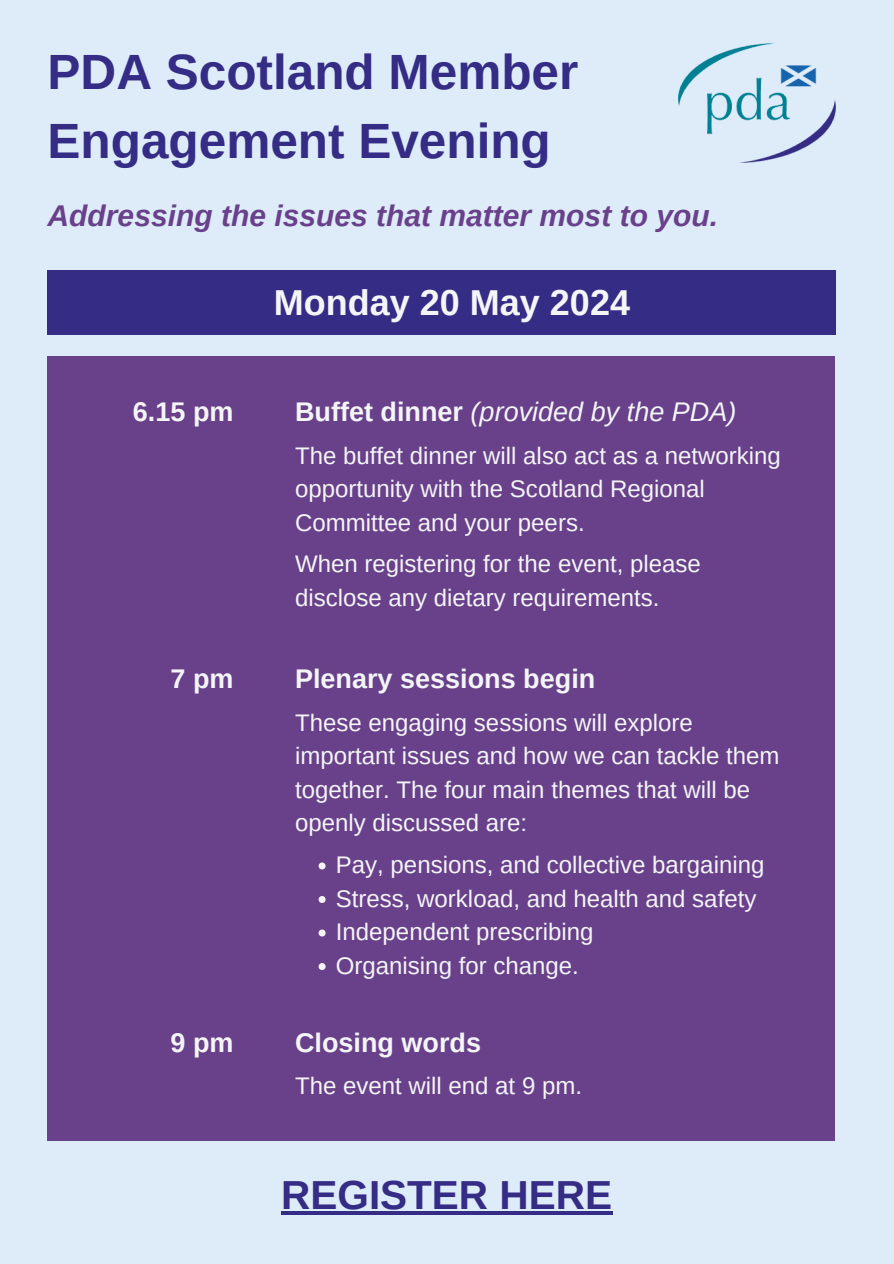
<style>
.page{position:relative;width:894px;height:1264px;background:#fff}
.page>*{position:absolute;margin:0;border:0;box-sizing:border-box;transform-origin:0 0}
.t1{font:700 49.5px/68.7px "Arimo";color:#352c85}
.t2{font:700 40.5px "Arimo";color:#352c85}
.t3{font:700 36px "Arimo";color:#f4f5f7}
.t4{font:italic 700 30px "Arimo";color:#69418b}
.t5{font:700 27px "Arimo";color:#f4f5f7}
.t6{font:italic 27px "Arimo";color:#f4f5f7}
.t7{font:24px/33.5px "Arimo";color:#f4f5f7}
.s1{font-weight:700;font-style:normal}
</style>
<div class="page">
<div style="left:0;top:0;width:893px;height:1263px;background:#deecfa"></div>
<img style="left:678px;top:44px;width:157px;height:119px">
<div style="left:48px;top:356px;width:786px;height:784px;background:#69418b"></div>
<div style="left:48px;top:270px;width:787px;height:64px;background:#352c85"></div>
<svg style="left:318px;top:862px;width:7px;height:7px"></svg>
<svg style="left:318px;top:896px;width:7px;height:7px"></svg>
<svg style="left:318px;top:929px;width:7px;height:7px"></svg>
<svg style="left:318px;top:963px;width:7px;height:7px"></svg>
<hr style="left:281px;top:1211px;width:331px;height:3px;background:#352c85">
<p class="t1" style="left:48px;top:38px;width:532px">PDA Scotland Member<br>Engagement Evening</p>
<p class="t4" style="left:48px;top:199px;width:671px">Addressing the issues that matter most to you.</p>
<p class="t3" style="left:274px;top:282px;width:357px">Monday 20 May 2024</p>
<p class="t5" style="left:133px;top:396px;width:102px">6.15 pm</p>
<h4 class="t6" style="left:295px;top:397px;width:442px"><span class="s1">Buffet dinner</span> (provided by the PDA)</h4>
<h3 class="t7" style="left:295px;top:438px;width:487px">The buffet dinner will also act as a networking opportunity with the Scotland Regional<br>Committee and your peers.</h3>
<h4 class="t7" style="left:295px;top:547px;width:407px">When registering for the event, please disclose any dietary requirements.</h4>
<p class="t5" style="left:170px;top:663px;width:64px">7 pm</p>
<p class="t5" style="left:295px;top:664px;width:302px">Plenary sessions begin</p>
<p class="t7" style="left:295px;top:706px;width:486px">These engaging sessions will explore important issues and how we can tackle them together. The four main themes that will be openly discussed are:</p>
<p class="t7" style="left:336px;top:848px;width:430px">Pay, pensions, and collective bargaining</p>
<h4 class="t7" style="left:336px;top:881px;width:422px">Stress, workload, and health and safety</h4>
<p class="t7" style="left:336px;top:915px;width:259px">Independent prescribing</p>
<p class="t7" style="left:336px;top:948px;width:244px">Organising for change.</p>
<h4 class="t5" style="left:170px;top:1027px;width:64px">9 pm</h4>
<p class="t5" style="left:295px;top:1027px;width:187px">Closing words</p>
<p class="t7" style="left:295px;top:1068px;width:288px">The event will end at 9 pm.</p>
<h2 class="t2" style="left:281px;top:1172px;width:332px">REGISTER HERE</h2>
</div>
